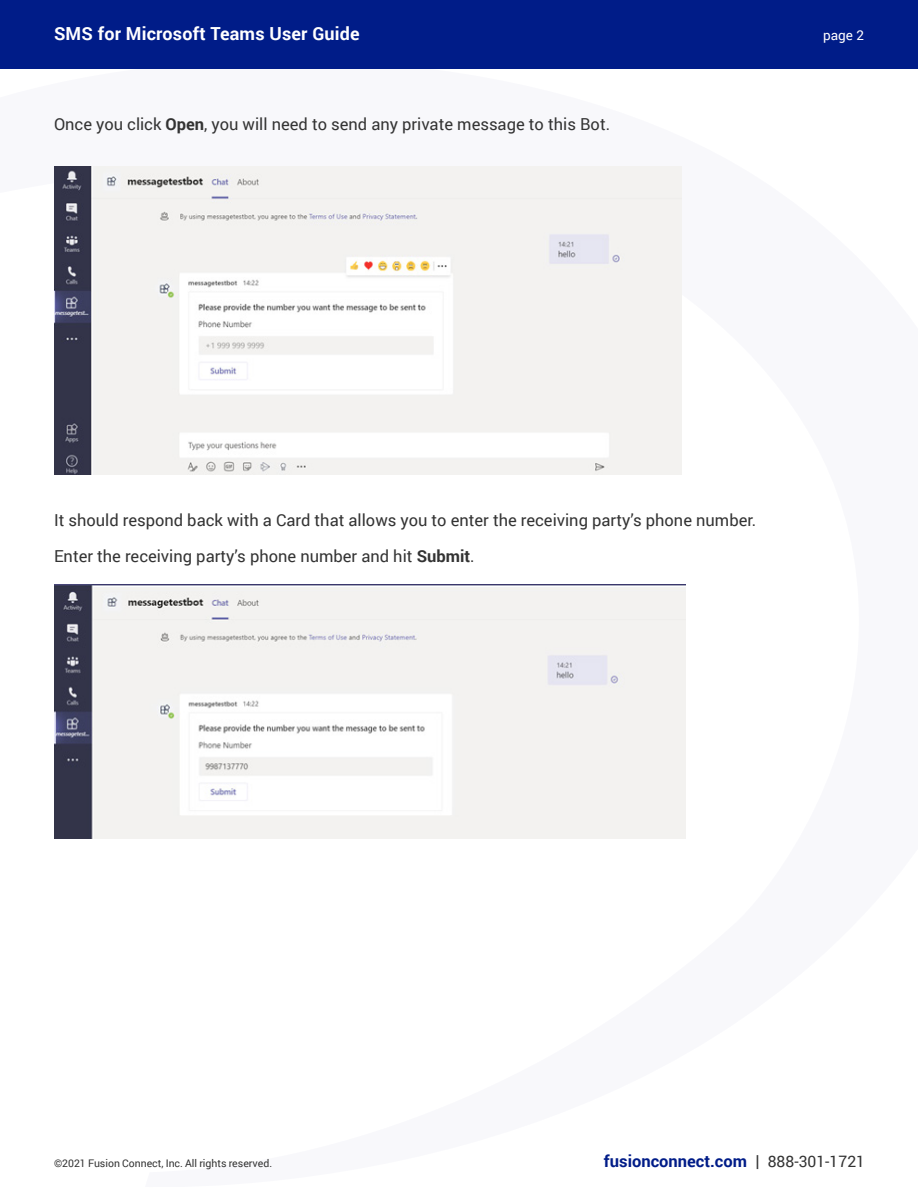
<style>
.page{position:relative;width:918px;height:1188px;background:#fff}
.page>*{position:absolute;margin:0;border:0;box-sizing:border-box;transform-origin:0 0}
.t1{font:700 18px "Roboto";letter-spacing:.01em;color:#fff}
.Body_Copy{font:16.5px "Roboto";color:#333}
.t2{font:700 16.5px "Roboto";color:#001c88}
.t3{font:13.5px "Roboto";color:#fff}
.t4{font:10.5px "Roboto";color:#333}
.s1{font-weight:700}
.s2{color:#333}
.s3{font-weight:400;font-size:15.75px;color:#333}
</style>
<div class="page">
<div style="left:0;top:0;width:918px;height:68px;background:#001c88"></div>
<img style="left:54px;top:166px;width:627px;height:309px">
<img style="left:54px;top:585px;width:632px;height:253px">
<p class="t1" style="left:54px;top:21px;width:307px">SMS for Microsoft Teams User Guide</p>
<p class="t3" style="left:823px;top:26px;width:42px">page 2</p>
<p class="Body_Copy" style="left:54px;top:113px;width:558px">Once you click <span class="s1">Open</span>, you will need to send any private message to this Bot.</p>
<p class="Body_Copy" style="left:54px;top:509px;width:704px">It should respond back with a Card that allows you to enter the receiving party’s phone number.</p>
<p class="Body_Copy" style="left:54px;top:545px;width:422px">Enter the receiving party’s phone number and hit <span class="s1">Submit</span>.</p>
<p class="t4" style="left:54px;top:1156px;width:220px">©2021 Fusion Connect, Inc. All rights reserved.</p>
<p class="t2" style="left:604px;top:1150px;width:263px">fusionconnect.com <span class="s2">|</span> <span class="s3">888-301-1721</span></p>
</div>
